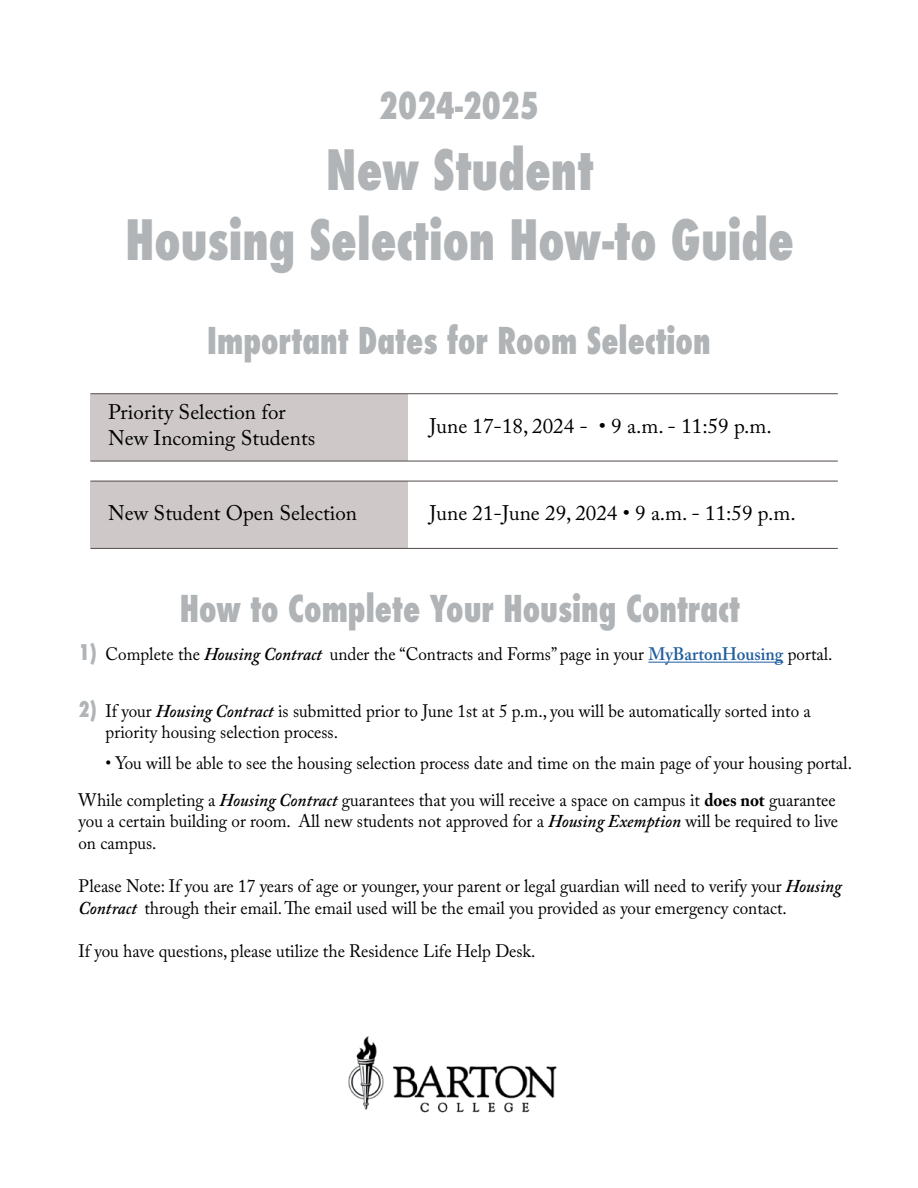
<style>
.page{position:relative;width:918px;height:1188px;background:#fff}
.page>*{position:absolute;margin:0;border:0;box-sizing:border-box;transform-origin:0 0}
.t1{font:800 condensed 54px/70.5px "Futura";color:#b1b4b6;text-align:center;scale:.88 1}
.t2{font:800 condensed 36px "Futura";color:#b1b4b6;scale:.88 1}
.t3{font:21px/25.2px "Adobe Caslon Pro";color:#000}
.t4{font:18px/21.6px "Adobe Caslon Pro";color:#000;scale:.95 1}
.s1{font-family:"Futura";font-weight:800;font-stretch:condensed;font-size:21px;color:#b1b4b6}
.s2{font-weight:600;font-style:italic}
.s3{font-weight:600;color:#215e9e}
.s4{font-weight:700}
</style>
<div class="page">
<div style="left:90px;top:394px;width:318px;height:67px;background:#cec9c8"></div>
<hr style="left:90px;top:393px;width:748px;height:1px;background:#524b48">
<hr style="left:90px;top:461px;width:748px;height:1px;background:#524b48">
<div style="left:90px;top:481px;width:318px;height:67px;background:#cec9c8"></div>
<hr style="left:90px;top:481px;width:748px;height:1px;background:#524b48">
<hr style="left:90px;top:548px;width:748px;height:1px;background:#524b48">
<img style="left:348px;top:1036px;width:209px;height:77px">
<hr style="left:648px;top:662px;width:135px;height:1px;background:#215e9e">
<h2 class="t2" style="left:379px;top:82px;width:183px">2024-2025</h2>
<h1 class="t1" style="left:126px;top:135px;width:761px">New Student<br>Housing Selection How-to Guide</h1>
<h2 class="t2" style="left:207px;top:316px;width:573px">Important Dates for Room Selection</h2>
<p class="t3" style="left:108px;top:400px;width:208px">Priority Selection for<br>New Incoming Students</p>
<p class="t3" style="left:430px;top:413px;width:344px">June 17-18, 2024 - • 9 a.m. - 11:59 p.m.</p>
<p class="t3" style="left:108px;top:500px;width:250px">New Student Open Selection</p>
<p class="t3" style="left:430px;top:500px;width:368px">June 21-June 29, 2024 • 9 a.m. - 11:59 p.m.</p>
<h2 class="t2" style="left:180px;top:584px;width:638px">How to Complete Your Housing Contract</h2>
<p class="t4" style="left:79px;top:643px;width:795px"><span class="s1">1)</span> Complete the <span class="s2">Housing Contract</span> under the “Contracts and Forms” page in your <span class="s3">MyBartonHousing</span> portal.</p>
<p class="t4" style="left:106px;top:700px;width:744px;text-indent:-27px"><span class="s1">2)</span> If your <span class="s2">Housing Contract</span> is submitted prior to June 1st at 5 p.m., you will be automatically sorted into a priority housing selection process.</p>
<p class="t4" style="left:79px;top:744px;width:816px;line-height:36.6px;text-indent:27px">• You will be able to see the housing selection process date and time on the main page of your housing portal.<br>While completing a <span class="s2">Housing Contract</span> guarantees that you will receive a space on campus it <span class="s4">does not</span> guarantee</p>
<p class="t4" style="left:79px;top:810px;width:801px">you a certain building or room. All new students not approved for a <span class="s2">Housing Exemption</span> will be required to live on campus.</p>
<p class="t4" style="left:79px;top:875px;width:805px">Please Note: If you are 17 years of age or younger, your parent or legal guardian will need to verify your <span class="s2">Housing<br>Contract</span> through their email. The email used will be the email you provided as your emergency contact.</p>
<p class="t4" style="left:79px;top:940px;width:482px">If you have questions, please utilize the Residence Life Help Desk.</p>
</div>
